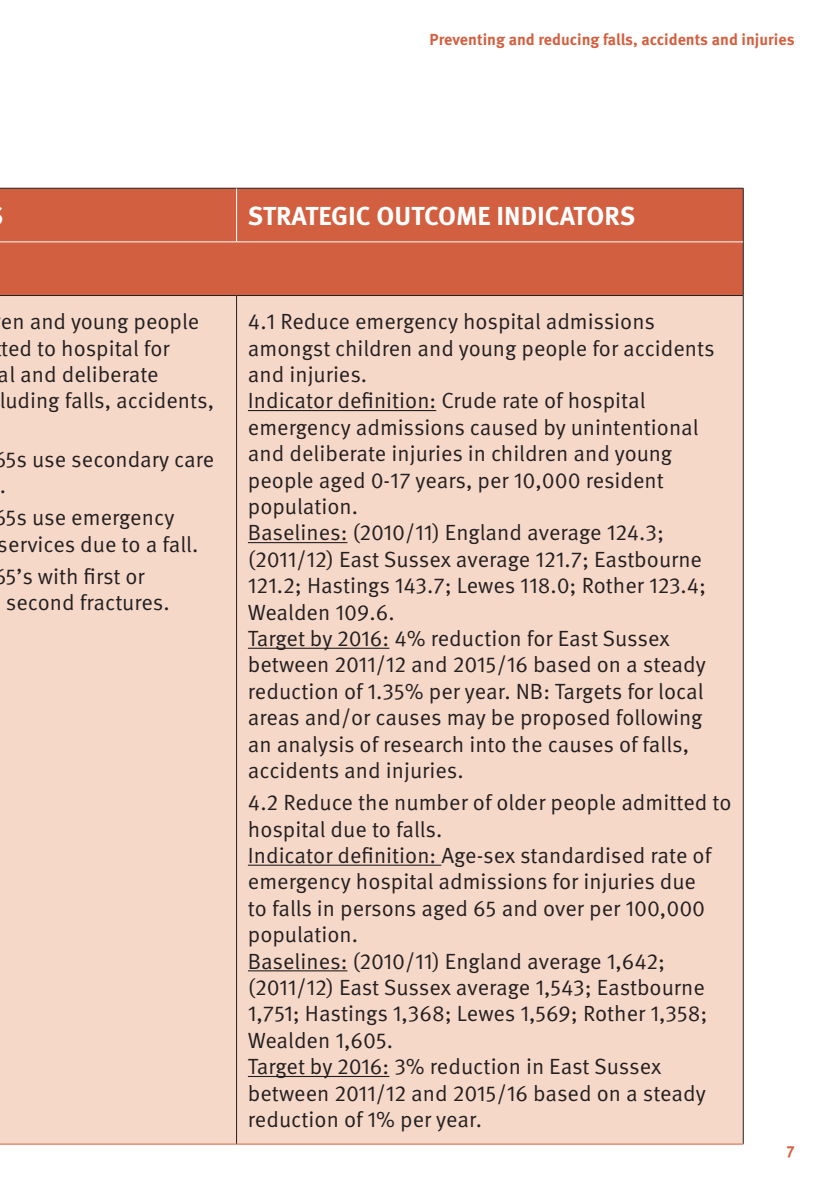
<style>
.page{position:relative;width:840px;height:1191px;background:#fff}
.page>*{position:absolute;margin:0;border:0;box-sizing:border-box;transform-origin:0 0}
.t1{font:700 26px "Meta Pro";color:#fff}
.t2{font:22px/26.4px "Meta Pro";color:#231f20}
.t3{font:700 16px "Meta Pro";color:#d26040}
</style>
<div class="page">
<div style="left:0;top:189px;width:742px;height:106px;background:#d26040"></div>
<div style="left:0;top:296px;width:742px;height:847px;background:#f6d8c9"></div>
<hr style="left:0;top:188px;width:236px;height:1px;background:#231f20">
<hr style="left:236px;top:188px;width:507px;height:1px;background:#231f20">
<hr style="left:742px;top:188px;width:1px;height:54px;background:#231f20">
<hr style="left:742px;top:242px;width:1px;height:53px;background:#231f20">
<hr style="left:0;top:295px;width:236px;height:1px;background:#231f20">
<hr style="left:236px;top:295px;width:507px;height:1px;background:#231f20">
<hr style="left:236px;top:296px;width:1px;height:847px;background:#231f20">
<hr style="left:742px;top:296px;width:1px;height:847px;background:#231f20">
<hr style="left:0;top:241px;width:236px;height:1px;background:#fff">
<hr style="left:236px;top:241px;width:506px;height:1px;background:#fff">
<hr style="left:236px;top:188px;width:1px;height:54px;background:#fff">
<hr style="left:0;top:1143px;width:236px;height:1px;background:#d26040">
<hr style="left:236px;top:1143px;width:507px;height:1px;background:#d26040">
<hr style="left:248px;top:410px;width:188px;height:1px;background:#231f20">
<hr style="left:248px;top:542px;width:99px;height:1px;background:#231f20">
<hr style="left:248px;top:647px;width:141px;height:2px;background:#231f20">
<hr style="left:248px;top:864px;width:193px;height:1px;background:#231f20">
<hr style="left:248px;top:970px;width:99px;height:1px;background:#231f20">
<hr style="left:248px;top:1076px;width:141px;height:1px;background:#231f20">
<p class="t3" style="left:429px;top:29px;width:366px">Preventing and reducing falls, accidents and injuries</p>
<p class="t2" style="left:-2px;top:309px;width:218px">en and young people ted to hospital for<br>al and deliberate luding falls, accidents,</p>
<p class="t2" style="left:6px;top:446px;width:210px">5s use secondary care</p>
<p class="t2" style="left:-1px;top:473px;width:8px">.</p>
<p class="t2" style="left:-2px;top:505px;width:202px;text-indent:8px">5s use emergency services due to a fall.</p>
<p class="t2" style="left:6px;top:563px;width:165px">5’s with first or second fractures.</p>
<p class="t1" style="left:248px;top:199px;width:388px">STRATEGIC OUTCOME INDICATORS</p>
<p class="t2" style="left:248px;top:308px;width:468px">4.1 Reduce emergency hospital admissions amongst children and young people for accidents and injuries.<br>Indicator definition: Crude rate of hospital emergency admissions caused by unintentional and deliberate injuries in children and young people aged 0-17 years, per 10,000 resident population.<br>Baselines: (2010/11) England average 124.3; (2011/12) East Sussex average 121.7; Eastbourne 121.2; Hastings 143.7; Lewes 118.0; Rother 123.4; Wealden 109.6.<br>Target by 2016: 4% reduction for East Sussex between 2011/12 and 2015/16 based on a steady reduction of 1.35% per year. NB: Targets for local areas and/or causes may be proposed following an analysis of research into the causes of falls, accidents and injuries.</p>
<p class="t2" style="left:248px;top:789px;width:485px">4.2 Reduce the number of older people admitted to hospital due to falls.<br>Indicator definition: Age-sex standardised rate of emergency hospital admissions for injuries due<br>to falls in persons aged 65 and over per 100,000 population.<br>Baselines: (2010/11) England average 1,642; (2011/12) East Sussex average 1,543; Eastbourne 1,751; Hastings 1,368; Lewes 1,569; Rother 1,358; Wealden 1,605.<br>Target by 2016: 3% reduction in East Sussex between 2011/12 and 2015/16 based on a steady reduction of 1% per year.</p>
<p class="t3" style="left:786px;top:1141px;width:10px">7</p>
</div>
